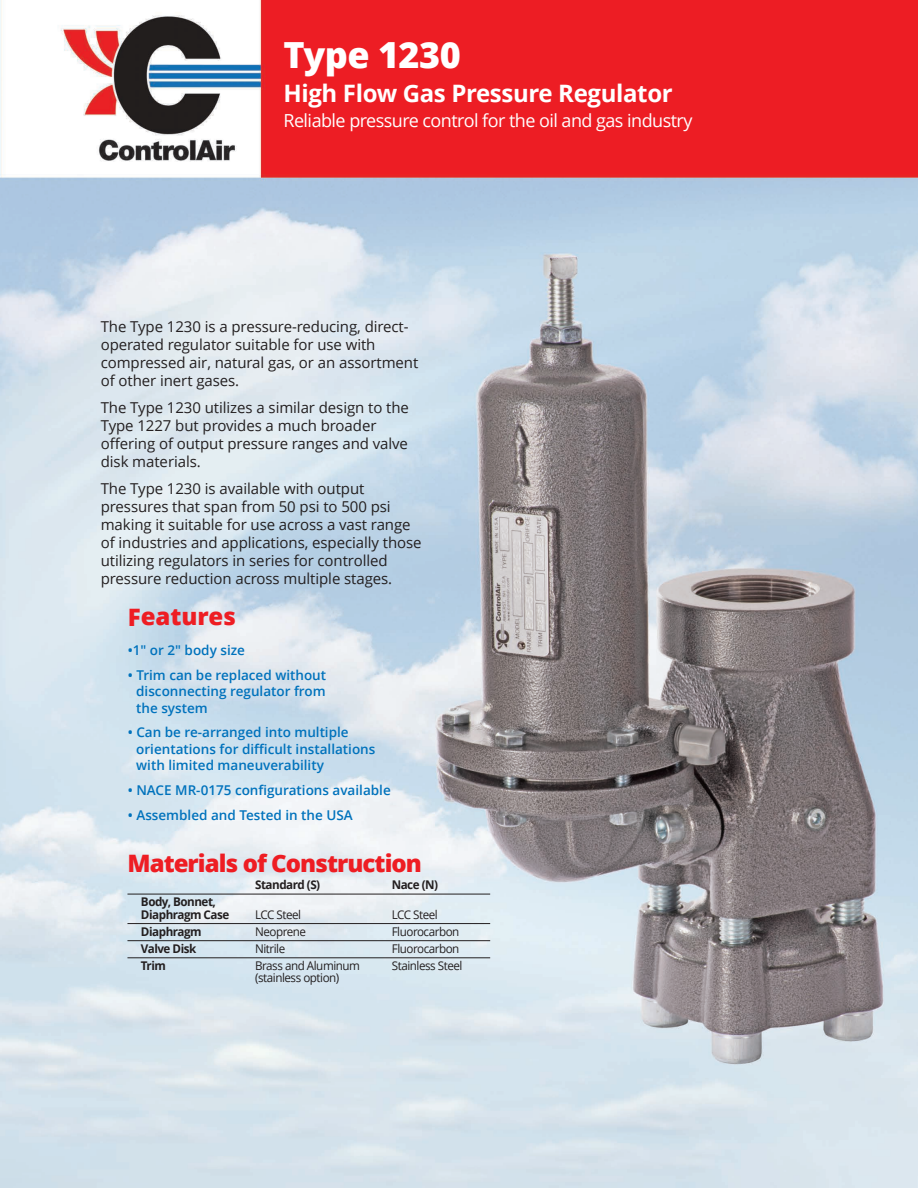
<style>
.page{position:relative;width:918px;height:1188px;background:#fff}
.page>*{position:absolute;margin:0;border:0;box-sizing:border-box;transform-origin:0 0}
.t1{font:800 36px "Open Sans";letter-spacing:-.015em;color:#fff}
.t2{font:700 24px "Open Sans";letter-spacing:-.015em;color:#fff}
.t3{font:800 24px "Open Sans";letter-spacing:-.04em;color:#ee1d23}
.t4{font:800 24px "Open Sans";color:#ee1d23}
.t5{font:18px "Open Sans";letter-spacing:-.03em;color:#fff}
.t6{font:15px/18.1px "Open Sans";letter-spacing:-.005em;color:#231f20}
.t7{font:600 13.5px/16.4px "Open Sans";color:#0072bc;text-align:justify}
.t8{font:12px "Open Sans";letter-spacing:-.04em;color:#231f20}
.t9{font:700 12px/12.5px "Open Sans";letter-spacing:-.04em;color:#231f20}
</style>
<div class="page">
<img style="left:0;top:0;width:918px;height:1188px">
<hr style="left:127px;top:894px;width:363px;height:1px;background:#231f20">
<hr style="left:127px;top:923px;width:363px;height:1px;background:#231f20">
<hr style="left:127px;top:940px;width:363px;height:1px;background:#231f20">
<hr style="left:127px;top:957px;width:363px;height:1px;background:#231f20">
<h1 class="t1" style="left:284px;top:28px;width:179px">Type 1230</h1>
<h2 class="t2" style="left:284px;top:77px;width:391px">High Flow Gas Pressure Regulator</h2>
<p class="t5" style="left:284px;top:108px;width:410px">Reliable pressure control for the oil and gas industry</p>
<p class="t6" style="left:101px;top:317px;width:319px">The Type 1230 is a pressure-reducing, direct&shy;operated regulator suitable for use with compressed air, natural gas, or an assortment of other inert gases.</p>
<p class="t6" style="left:101px;top:398px;width:310px">The Type 1230 utilizes a similar design to the Type 1227 but provides a much broader offering of output pressure ranges and valve disk materials.</p>
<p class="t6" style="left:101px;top:479px;width:322px">The Type 1230 is available with output pressures that span from 50 psi to 500 psi making it suitable for use across a vast range of industries and applications, especially those utilizing regulators in series for controlled pressure reduction across multiple stages.</p>
<h2 class="t4" style="left:128px;top:599px;width:110px">Features</h2>
<p class="t7" style="left:128px;top:642px;width:119px">•1" or 2" body size</p>
<p class="t7" style="left:136px;top:667px;width:191px;text-indent:-8px">• Trim can be replaced without disconnecting regulator from the system</p>
<p class="t7" style="left:136px;top:724px;width:241px;text-align:left;text-indent:-8px">• Can be re-arranged into multiple orientations for difficult installations with limited maneuverability</p>
<p class="t7" style="left:128px;top:782px;width:264px">• NACE MR-0175 configurations available</p>
<p class="t7" style="left:128px;top:806px;width:226px">• Assembled and Tested in the USA</p>
<h2 class="t3" style="left:127px;top:845px;width:296px">Materials of Construction</h2>
<p class="t9" style="left:255px;top:878px;width:67px">Standard (S)</p>
<p class="t9" style="left:392px;top:878px;width:48px">Nace (N)</p>
<p class="t9" style="left:141px;top:895px;width:90px">Body, Bonnet,<br>Diaphragm Case</p>
<p class="t8" style="left:255px;top:906px;width:48px">LCC Steel</p>
<p class="t8" style="left:392px;top:906px;width:48px">LCC Steel</p>
<p class="t9" style="left:141px;top:925px;width:62px">Diaphragm</p>
<p class="t8" style="left:255px;top:923px;width:52px">Neoprene</p>
<p class="t8" style="left:392px;top:923px;width:69px">Fluorocarbon</p>
<p class="t9" style="left:141px;top:942px;width:57px">Valve Disk</p>
<p class="t8" style="left:255px;top:940px;width:32px">Nitrile</p>
<p class="t8" style="left:392px;top:940px;width:69px">Fluorocarbon</p>
<p class="t9" style="left:141px;top:959px;width:27px">Trim</p>
<p class="t8" style="left:255px;top:957px;width:106px">Brass and Aluminum</p>
<p class="t8" style="left:392px;top:957px;width:72px">Stainless Steel</p>
<p class="t8" style="left:255px;top:970px;width:86px">(stainless option)</p>
</div>
